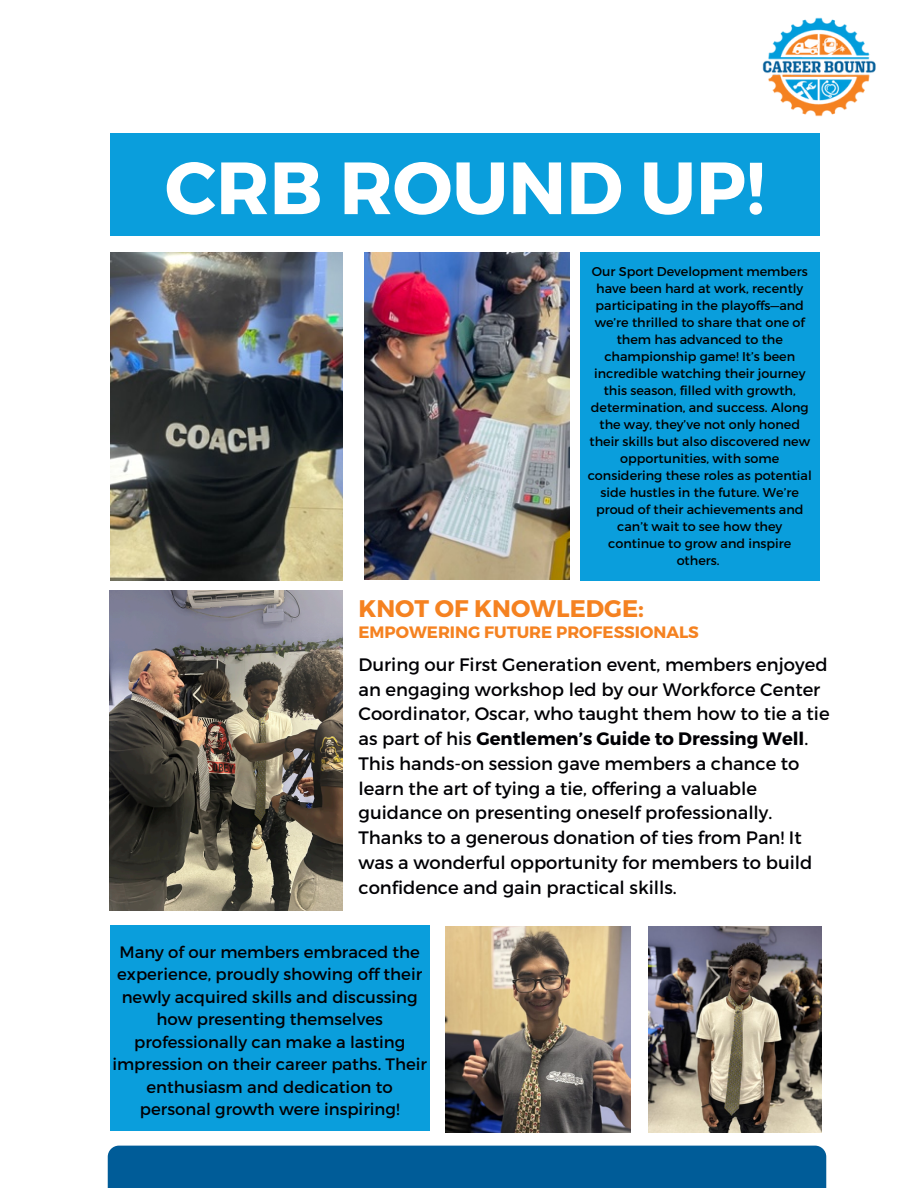
<style>
.page{position:relative;width:918px;height:1188px;background:#fff}
.page>*{position:absolute;margin:0;border:0;box-sizing:border-box;transform-origin:0 0}
.t1{font:700 73.8px "Montserrat";color:#fff}
.t2{font:700 24px "Montserrat";color:#f58221}
.t3{font:18px/24.8px "Montserrat";color:#010004}
.t4{font:16.5px/22.5px "Montserrat";color:#010004;text-align:center}
.t5{font:700 16.5px "Montserrat";color:#f58221}
.t6{font:12.75px/17px "Montserrat";color:#000;text-align:center}
.s1{font-weight:700}
</style>
<div class="page">
<img style="left:110px;top:591px;width:233px;height:319px">
<img style="left:446px;top:927px;width:184px;height:206px">
<div style="left:580px;top:252px;width:239px;height:329px;background:#0a9edc"></div>
<div style="left:110px;top:925px;width:320px;height:206px;background:#0a9edc"></div>
<div style="left:110px;top:133px;width:709px;height:102px;background:#0a9edc"></div>
<img style="left:762px;top:18px;width:114px;height:99px">
<div style="left:108px;top:1146px;width:718px;height:42px;background:#005c98"></div>
<img style="left:648px;top:927px;width:173px;height:206px">
<img style="left:110px;top:252px;width:232px;height:329px">
<img style="left:365px;top:252px;width:204px;height:328px">
<p class="t1" style="left:165px;top:140px;width:601px">CRB ROUND UP!</p>
<p class="t6" style="left:588px;top:263px;width:226px">Our Sport Development members have been hard at work, recently participating in the playoffs—and we’re thrilled to share that one of them has advanced to the championship game! It’s been incredible watching their journey this season, filled with growth, determination, and success. Along the way, they’ve not only honed their skills but also discovered new opportunities, with some considering these roles as potential side hustles in the future. We’re proud of their achievements and can’t wait to see how they continue to grow and inspire others.</p>
<p class="t2" style="left:359px;top:592px;width:287px">KNOT OF KNOWLEDGE:</p>
<p class="t5" style="left:359px;top:621px;width:342px">EMPOWERING FUTURE PROFESSIONALS</p>
<h1 class="t3" style="left:359px;top:651px;width:473px">During our First Generation event, members enjoyed an engaging workshop led by our Workforce Center Coordinator, Oscar, who taught them how to tie a tie as part of his <span class="s1">Gentlemen’s Guide to Dressing Well</span>.<br>This hands-on session gave members a chance to learn the art of tying a tie, offering a valuable guidance on presenting oneself professionally.<br>Thanks to a generous donation of ties from Pan! It was a wonderful opportunity for members to build confidence and gain practical skills.</h1>
<p class="t4" style="left:112px;top:940px;width:316px">Many of our members embraced the experience, proudly showing off their newly acquired skills and discussing how presenting themselves professionally can make a lasting impression on their career paths. Their enthusiasm and dedication to personal growth were inspiring!</p>
</div>
